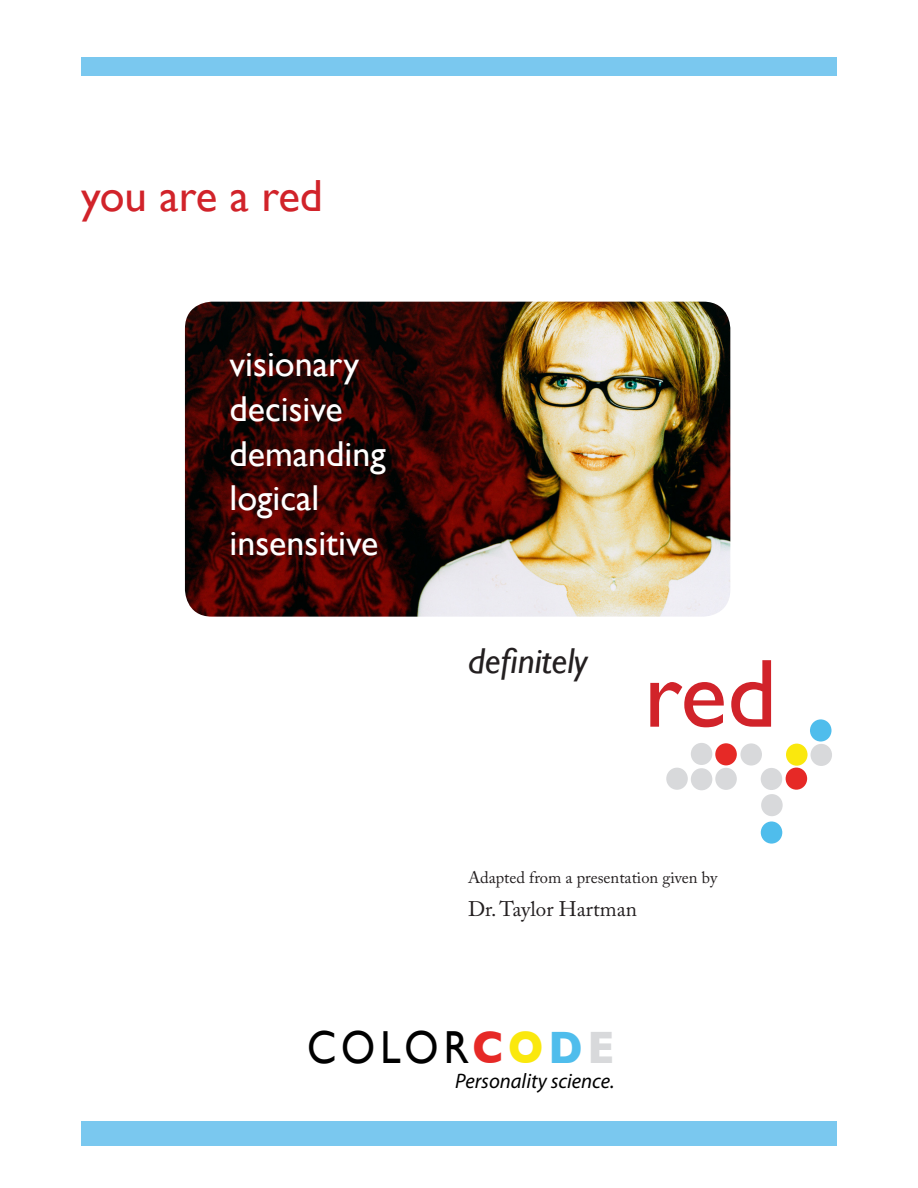
<style>
.page{position:relative;width:918px;height:1188px;background:#fff}
.page>*{position:absolute;margin:0;border:0;box-sizing:border-box;transform-origin:0 0}
.t1{font:97.5px "Gill Sans";color:#d1232a}
.t2{font:46.35px "Gill Sans";letter-spacing:.12em;color:#000;scale:.89 1}
.Body{font:45px "Gill Sans";letter-spacing:-.01em;color:#d1232a}
.t3{font:36px "Gill Sans";color:#fff}
.t4{font:italic 36px "Gill Sans";color:#231f20}
.t5{font:italic 21px "Myriad Pro";color:#000}
.Body-2{font:21px "Adobe Caslon Pro";color:#231f20}
.Body-3{font:16.5px "Adobe Caslon Pro";color:#231f20}
.s1{font-weight:700;color:#e62926}
.s2{font-weight:700;color:#fae80d}
.s3{font-weight:700;color:#4fbdec}
.s4{font-weight:700;color:#d8d9db}
</style>
<div class="page">
<div style="left:81px;top:57px;width:756px;height:19px;background:#7ac8ef"></div>
<div style="left:666px;top:768px;width:22px;height:22px;background:#d8d9db;border-radius:50%"></div>
<div style="left:691px;top:768px;width:21px;height:22px;background:#d8d9db;border-radius:50%"></div>
<div style="left:715px;top:768px;width:22px;height:22px;background:#d8d9db;border-radius:50%"></div>
<div style="left:691px;top:743px;width:21px;height:22px;background:#d8d9db;border-radius:50%"></div>
<div style="left:715px;top:743px;width:22px;height:22px;background:#e62926;border-radius:50%"></div>
<div style="left:786px;top:768px;width:21px;height:22px;background:#e62926;border-radius:50%"></div>
<div style="left:740px;top:743px;width:22px;height:23px;background:#d8d9db;border-radius:50%"></div>
<div style="left:761px;top:768px;width:21px;height:22px;background:#d8d9db;border-radius:50%"></div>
<div style="left:761px;top:794px;width:22px;height:22px;background:#d8d9db;border-radius:50%"></div>
<div style="left:811px;top:744px;width:21px;height:22px;background:#d8d9db;border-radius:50%"></div>
<div style="left:786px;top:744px;width:22px;height:22px;background:#fae80d;border-radius:50%"></div>
<div style="left:761px;top:821px;width:21px;height:23px;background:#4fbdec;border-radius:50%"></div>
<div style="left:810px;top:719px;width:22px;height:23px;background:#4fbdec;border-radius:50%"></div>
<div style="left:81px;top:1121px;width:756px;height:25px;background:#7ac8ef"></div>
<img style="left:185px;top:302px;width:545px;height:315px">
<p class="Body" style="left:81px;top:170px;width:243px">you are a red</p>
<h2 class="t3" style="left:230px;top:343px;width:131px">visionary</h2>
<h2 class="t3" style="left:230px;top:387px;width:115px">decisive</h2>
<h2 class="t3" style="left:230px;top:432px;width:158px">demanding</h2>
<h2 class="t3" style="left:230px;top:477px;width:92px">logical</h2>
<h2 class="t3" style="left:230px;top:522px;width:150px">insensitive</h2>
<h2 class="t4" style="left:468px;top:640px;width:121px">definitely</h2>
<h2 class="t1" style="left:644px;top:636px;width:135px">red</h2>
<p class="Body-3" style="left:468px;top:868px;width:251px">Adapted from a presentation given by</p>
<p class="Body-2" style="left:468px;top:896px;width:171px">Dr. Taylor Hartman</p>
<p class="t2" style="left:307px;top:1020px;width:347px">COLOR<span class="s1">C</span><span class="s2">O</span><span class="s3">D</span><span class="s4">E</span></p>
<p class="t5" style="left:455px;top:1068px;width:161px">Personality science.</p>
</div>
